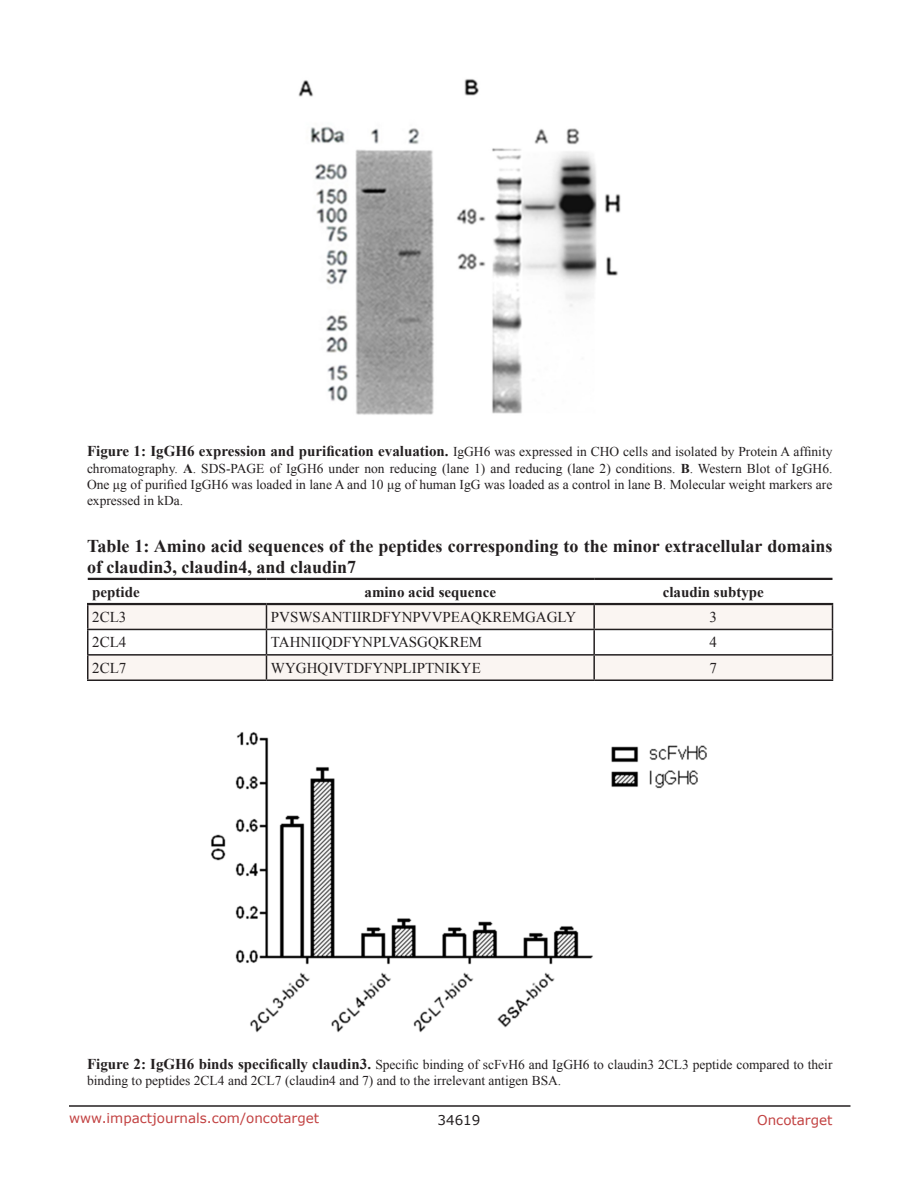
<style>
.page{position:relative;width:918px;height:1188px;background:#fff}
.page>*{position:absolute;margin:0;border:0;box-sizing:border-box;transform-origin:0 0}
.TableTitle{font:700 18px/21.6px "Times New Roman";color:#231f20}
.TableText{font:15px "Times New Roman";color:#231f20}
.Table_head{font:700 15px "Times New Roman";color:#231f20}
.FigureText{font:13.5px/16.2px "Times New Roman";color:#231f20;text-align:justify}
.t1{font:13.5px "Verdana";color:#c24141}
.t2{font:13.5px "Verdana";color:#231f20}
.s1{font-weight:700;font-size:15px}
.s2{font-weight:700}
</style>
<div class="page">
<hr style="left:69px;top:1105px;width:781px;height:2px;background:#231f20">
<img style="left:298px;top:79px;width:323px;height:336px">
<hr style="left:88px;top:578px;width:178px;height:2px;background:#231f20">
<hr style="left:266px;top:578px;width:328px;height:2px;background:#231f20">
<hr style="left:594px;top:578px;width:238px;height:2px;background:#231f20">
<hr style="left:87px;top:679px;width:179px;height:2px;background:#231f20">
<hr style="left:266px;top:679px;width:328px;height:2px;background:#231f20">
<hr style="left:594px;top:679px;width:239px;height:2px;background:#231f20">
<svg style="left:87px;top:579px;width:746px;height:100px"></svg>
<hr style="left:594px;top:654px;width:239px;height:2px;background:#231f20">
<hr style="left:593px;top:656px;width:2px;height:23px;background:#231f20">
<img style="left:211px;top:732px;width:496px;height:301px">
<p class="FigureText" style="left:87px;top:444px;width:747px"><span class="s1">Figure 1: IgGH6 expression and purification evaluation.</span> IgGH6 was expressed in CHO cells and isolated by Protein A affinity chromatography. <span class="s2">A</span>. SDS-PAGE of IgGH6 under non reducing (lane 1) and reducing (lane 2) conditions. <span class="s2">B</span>. Western Blot of IgGH6.<br>One μg of purified IgGH6 was loaded in lane A and 10 μg of human IgG was loaded as a control in lane B. Molecular weight markers are expressed in kDa.</p>
<p class="TableTitle" style="left:87px;top:534px;width:747px">Table 1: Amino acid sequences of the peptides corresponding to the minor extracellular domains of claudin3, claudin4, and claudin7</p>
<p class="Table_head" style="left:92px;top:581px;width:49px">peptide</p>
<p class="Table_head" style="left:365px;top:581px;width:133px">amino acid sequence</p>
<p class="Table_head" style="left:663px;top:581px;width:103px">claudin subtype</p>
<p class="TableText" style="left:92px;top:607px;width:36px">2CL3</p>
<p class="TableText" style="left:271px;top:607px;width:307px">PVSWSANTIIRDFYNPVVPEAQKREMGAGLY</p>
<p class="TableText" style="left:710px;top:607px;width:9px">3</p>
<p class="TableText" style="left:92px;top:632px;width:36px">2CL4</p>
<p class="TableText" style="left:271px;top:632px;width:213px">TAHNIIQDFYNPLVASGQKREM</p>
<p class="TableText" style="left:710px;top:632px;width:9px">4</p>
<p class="TableText" style="left:92px;top:658px;width:36px">2CL7</p>
<p class="TableText" style="left:271px;top:658px;width:211px">WYGHQIVTDFYNPLIPTNIKYE</p>
<p class="TableText" style="left:710px;top:658px;width:9px">7</p>
<p class="FigureText" style="left:87px;top:1056px;width:747px"><span class="s1">Figure 2: IgGH6 binds specifically claudin3.</span> Specific binding of scFvH6 and IgGH6 to claudin3 2CL3 peptide compared to their binding to peptides 2CL4 and 2CL7 (claudin4 and 7) and to the irrelevant antigen BSA.</p>
<p class="t1" style="left:69px;top:1109px;width:252px">www.impactjournals.com/oncotarget</p>
<p class="t2" style="left:438px;top:1111px;width:44px">34619</p>
<p class="t1" style="left:757px;top:1111px;width:77px">Oncotarget</p>
</div>
